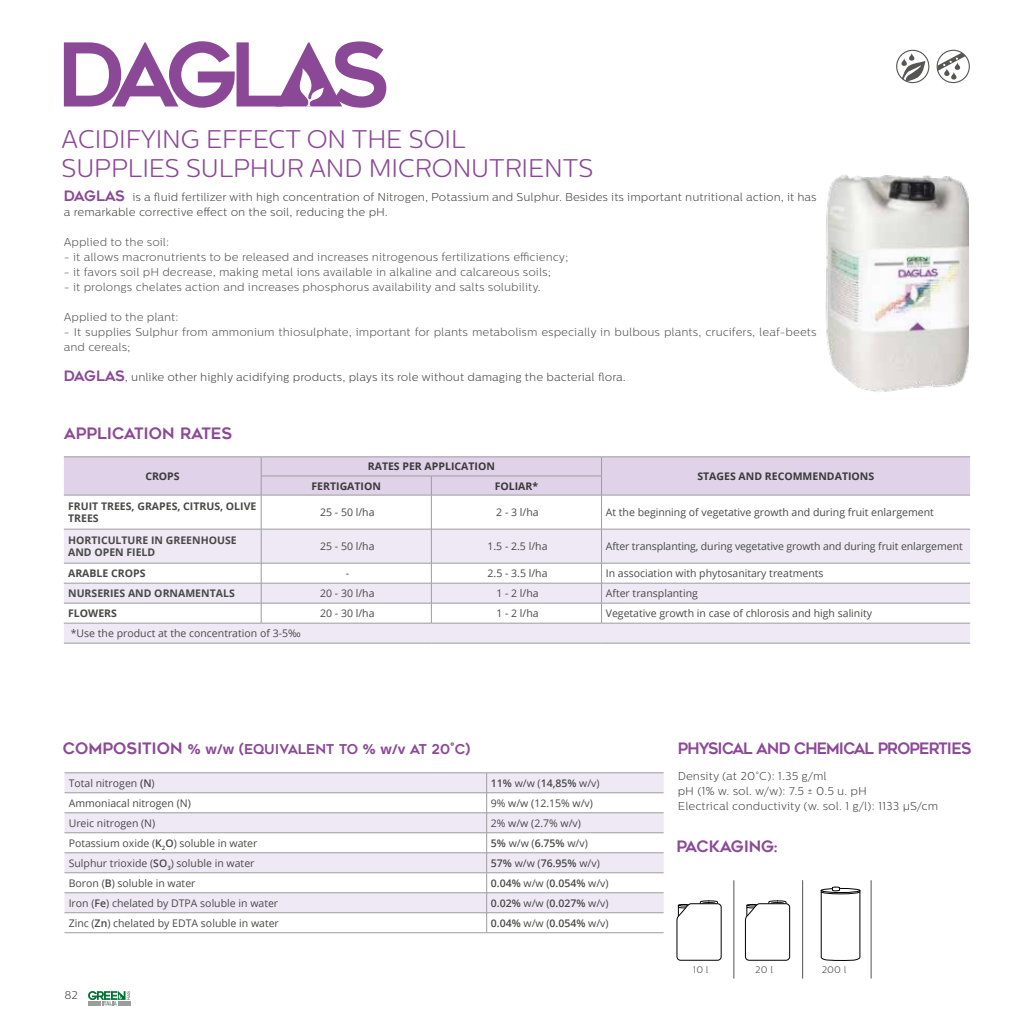
<style>
.page{position:relative;width:1021px;height:1021px;background:#fff}
.page>*{position:absolute;margin:0;border:0;box-sizing:border-box;transform-origin:0 0}
.t1{font:300 25.5px/28.5px "Centrale Sans Rounded";letter-spacing:-.03em;color:#8b4896}
.t2{font:15.6px "Geometos";letter-spacing:-.05em;color:#8b4896}
.t3{font:15.6px "Geometos";color:#8b4896}
.t4{font:15.6px "Geometos";letter-spacing:-.02em;color:#8b4896}
.t5{font:13.5px "Geometos";letter-spacing:-.01em;color:#8b4896}
.t6{font:300 11.4px/15px "Centrale Sans Rounded";color:#565655}
.t7{font:300 11.4px/15px "Centrale Sans Rounded";color:#484847}
.t8{font:300 11.25px "Centrale Sans Rounded";color:#484847}
.t9{font:10.5px "Open Sans";color:#484847}
.t10{font:700 10.5px/12.6px "Open Sans";color:#484847}
.t11{font:600 10.5px "Open Sans";color:#484847}
.t12{font:700 10.5px "Open Sans";color:#3a3a39}
.t13{font:300 9.45px "Centrale Sans Rounded";color:#484847}
.s1{font-family:"Geometos";font-weight:400;font-size:14.25px;color:#8b4896}
.s2{font-size:15.6px}
.s3{font-family:"Open Sans";font-weight:700}
.s4{font-weight:600}
.s5{font-weight:400}
</style>
<div class="page">
<svg style="left:88px;top:991px;width:42px;height:14px"></svg>
<svg style="left:909px;top:53px;width:5px;height:8px"></svg>
<svg style="left:901px;top:61px;width:24px;height:21px"></svg>
<div style="left:896px;top:50px;width:33px;height:33px;border:1px solid #565655;border-radius:50%"></div>
<div style="left:944px;top:68px;width:5px;height:8px;background:#565655;border-radius:2px"></div>
<svg style="left:951px;top:72px;width:5px;height:8px"></svg>
<div style="left:936px;top:50px;width:33px;height:33px;border:1px solid #565655;border-radius:50%"></div>
<svg style="left:937px;top:53px;width:28px;height:18px"></svg>
<svg style="left:64px;top:496px;width:906px;height:33px"></svg>
<div style="left:64px;top:530px;width:906px;height:113px;background:#efe9f5"></div>
<hr style="left:64px;top:495px;width:197px;height:1px;background:#9c9c9d">
<hr style="left:261px;top:495px;width:170px;height:1px;background:#9c9c9d">
<hr style="left:261px;top:495px;width:1px;height:34px;background:#9c9c9d">
<hr style="left:431px;top:495px;width:170px;height:1px;background:#9c9c9d">
<hr style="left:431px;top:495px;width:1px;height:34px;background:#9c9c9d">
<hr style="left:601px;top:495px;width:369px;height:1px;background:#9c9c9d">
<hr style="left:64px;top:529px;width:197px;height:1px;background:#9c9c9d">
<hr style="left:261px;top:529px;width:170px;height:1px;background:#9c9c9d">
<hr style="left:261px;top:529px;width:1px;height:34px;background:#9c9c9d">
<hr style="left:431px;top:529px;width:170px;height:1px;background:#9c9c9d">
<hr style="left:431px;top:529px;width:1px;height:34px;background:#9c9c9d">
<hr style="left:64px;top:623px;width:197px;height:1px;background:#9c9c9d">
<hr style="left:261px;top:623px;width:170px;height:1px;background:#9c9c9d">
<hr style="left:431px;top:623px;width:170px;height:1px;background:#9c9c9d">
<hr style="left:64px;top:643px;width:197px;height:1px;background:#9c9c9d">
<hr style="left:261px;top:643px;width:170px;height:1px;background:#9c9c9d">
<hr style="left:431px;top:643px;width:170px;height:1px;background:#9c9c9d">
<hr style="left:601px;top:643px;width:369px;height:1px;background:#9c9c9d">
<hr style="left:64px;top:456px;width:197px;height:1px;background:#9c9c9d">
<hr style="left:261px;top:456px;width:170px;height:1px;background:#9c9c9d">
<hr style="left:431px;top:456px;width:170px;height:1px;background:#9c9c9d">
<hr style="left:601px;top:456px;width:369px;height:1px;background:#9c9c9d">
<hr style="left:601px;top:623px;width:369px;height:1px;background:#9c9c9d">
<hr style="left:601px;top:529px;width:369px;height:1px;background:#9c9c9d">
<svg style="left:64px;top:457px;width:906px;height:38px;background:#dcd0e6"></svg>
<hr style="left:601px;top:495px;width:1px;height:34px;background:#9c9c9d">
<hr style="left:601px;top:529px;width:1px;height:34px;background:#9c9c9d">
<svg style="left:64px;top:563px;width:906px;height:60px"></svg>
<svg style="left:676px;top:900px;width:45px;height:60px"></svg>
<svg style="left:745px;top:900px;width:45px;height:60px"></svg>
<hr style="left:733px;top:880px;width:1px;height:98px;background:#565655">
<hr style="left:802px;top:880px;width:1px;height:98px;background:#565655">
<hr style="left:870px;top:880px;width:1px;height:98px;background:#565655">
<hr style="left:64px;top:932px;width:422px;height:1px;background:#9c9c9d">
<hr style="left:486px;top:932px;width:177px;height:1px;background:#9c9c9d">
<svg style="left:64px;top:773px;width:599px;height:159px"></svg>
<hr style="left:64px;top:772px;width:422px;height:1px;background:#9c9c9d">
<hr style="left:486px;top:772px;width:177px;height:1px;background:#9c9c9d">
<svg style="left:64px;top:41px;width:322px;height:67px"></svg>
<svg style="left:820px;top:886px;width:40px;height:75px"></svg>
<img style="left:825px;top:174px;width:143px;height:218px">
<h1 class="t1" style="left:61px;top:125px;width:533px">ACIDIFYING EFFECT ON THE SOIL<br>SUPPLIES SULPHUR AND MICRONUTRIENTS</h1>
<p class="t7" style="left:64px;top:189px;width:754px"><span class="s1">DAGLAS</span> is a fluid fertilizer with high concentration of Nitrogen, Potassium and Sulphur. Besides its important nutritional action, it has a remarkable corrective effect on the soil, reducing the pH.</p>
<p class="t6" style="left:64px;top:234px;width:107px">Applied to the soil:</p>
<p class="t6" style="left:64px;top:249px;width:506px">- it allows macronutrients to be released and increases nitrogenous fertilizations efficiency;</p>
<p class="t6" style="left:64px;top:264px;width:489px">- it favors soil pH decrease, making metal ions available in alkaline and calcareous soils;</p>
<p class="t6" style="left:64px;top:279px;width:478px">- it prolongs chelates action and increases phosphorus availability and salts solubility.</p>
<p class="t6" style="left:64px;top:309px;width:116px">Applied to the plant:</p>
<p class="t6" style="left:64px;top:324px;width:754px">- It supplies Sulphur from ammonium thiosulphate, important for plants metabolism especially in bulbous plants, crucifers, leaf-beets and cereals;</p>
<p class="t7" style="left:64px;top:369px;width:563px"><span class="s1">DAGLAS</span>, unlike other highly acidifying products, plays its role without damaging the bacterial flora.</p>
<h2 class="t3" style="left:64px;top:427px;width:170px">APPLICATION RATES</h2>
<p class="t12" style="left:145px;top:469px;width:36px">CROPS</p>
<p class="t12" style="left:368px;top:459px;width:129px">RATES PER APPLICATION</p>
<p class="t12" style="left:311px;top:478px;width:71px">FERTIGATION</p>
<p class="t12" style="left:494px;top:478px;width:45px">FOLIAR*</p>
<p class="t12" style="left:697px;top:469px;width:178px">STAGES AND RECOMMENDATIONS</p>
<p class="t10" style="left:68px;top:499px;width:190px">FRUIT TREES, GRAPES, CITRUS, OLIVE<br>TREES</p>
<p class="t9" style="left:320px;top:505px;width:56px">25 - 50 l/ha</p>
<p class="t9" style="left:496px;top:505px;width:44px">2 - 3 l/ha</p>
<p class="t9" style="left:605px;top:505px;width:329px">At the beginning of vegetative growth and during fruit enlargement</p>
<p class="t10" style="left:68px;top:533px;width:170px">HORTICULTURE IN GREENHOUSE<br>AND OPEN FIELD</p>
<p class="t9" style="left:320px;top:539px;width:56px">25 - 50 l/ha</p>
<p class="t9" style="left:487px;top:539px;width:61px">1.5 - 2.5 l/ha</p>
<p class="t9" style="left:605px;top:539px;width:358px">After transplanting, during vegetative growth and during fruit enlargement</p>
<p class="t10" style="left:68px;top:567px;width:79px">ARABLE CROPS</p>
<p class="t9" style="left:345px;top:566px;width:5px">-</p>
<p class="t9" style="left:487px;top:566px;width:61px">2.5 - 3.5 l/ha</p>
<p class="t9" style="left:605px;top:566px;width:219px">In association with phytosanitary treatments</p>
<p class="t10" style="left:68px;top:587px;width:168px">NURSERIES AND ORNAMENTALS</p>
<p class="t9" style="left:320px;top:586px;width:56px">20 - 30 l/ha</p>
<p class="t9" style="left:496px;top:586px;width:44px">1 - 2 l/ha</p>
<p class="t9" style="left:605px;top:586px;width:94px">After transplanting</p>
<p class="t10" style="left:68px;top:606px;width:50px">FLOWERS</p>
<p class="t9" style="left:320px;top:606px;width:56px">20 - 30 l/ha</p>
<p class="t9" style="left:496px;top:606px;width:44px">1 - 2 l/ha</p>
<p class="t9" style="left:605px;top:606px;width:268px">Vegetative growth in case of chlorosis and high salinity</p>
<p class="t9" style="left:71px;top:626px;width:231px">*Use the product at the concentration of 3-5‰</p>
<p class="t5" style="left:63px;top:743px;width:409px"><span class="s2">COMPOSITION</span> % <span class="s3">w/w</span> (EQUIVALENT TO % <span class="s3">w/v</span> AT 20°C)</p>
<p class="t9" style="left:69px;top:775px;width:87px">Total nitrogen <span class="s4">(N</span>)</p>
<p class="t11" style="left:491px;top:775px;width:110px">11% <span class="s5">w/w (</span>14,85% <span class="s5">w/v)</span></p>
<p class="t9" style="left:69px;top:795px;width:124px">Ammoniacal nitrogen (N)</p>
<p class="t9" style="left:491px;top:795px;width:103px">9% w/w (12.15% w/v)</p>
<p class="t9" style="left:69px;top:815px;width:88px">Ureic nitrogen (N)</p>
<p class="t9" style="left:491px;top:815px;width:91px">2% w/w (2.7% w/v)</p>
<p class="t9" style="left:69px;top:835px;width:190px">Potassium oxide (<span class="s4">K</span><sub>2</sub><span class="s4">O</span>) soluble in water</p>
<p class="t9" style="left:491px;top:835px;width:98px"><span class="s4">5%</span> w/w (<span class="s4">6.75%</span> w/v)</p>
<p class="t9" style="left:69px;top:855px;width:187px">Sulphur trioxide (<span class="s4">SO</span><sub>3</sub>) soluble in water</p>
<p class="t11" style="left:491px;top:855px;width:110px">57% <span class="s5">w/w (</span>76.95% <span class="s5">w/v)</span></p>
<p class="t9" style="left:69px;top:875px;width:128px">Boron (<span class="s4">B</span>) soluble in water</p>
<p class="t11" style="left:491px;top:875px;width:119px">0.04% <span class="s5">w/w (</span>0.054% <span class="s5">w/v)</span></p>
<p class="t9" style="left:69px;top:895px;width:211px">Iron (<span class="s4">Fe</span>) chelated by DTPA soluble in water</p>
<p class="t11" style="left:491px;top:895px;width:119px">0.02% <span class="s5">w/w (</span>0.027% <span class="s5">w/v)</span></p>
<p class="t9" style="left:69px;top:915px;width:212px">Zinc (<span class="s4">Zn</span>) chelated by EDTA soluble in water</p>
<p class="t11" style="left:491px;top:915px;width:119px">0.04% <span class="s5">w/w (</span>0.054% <span class="s5">w/v)</span></p>
<p class="t8" style="left:65px;top:988px;width:15px">82</p>
<h2 class="t2" style="left:677px;top:742px;width:295px">PHYSICAL AND CHEMICAL PROPERTIES</h2>
<p class="t7" style="left:677px;top:768px;width:262px">Density (at 20°C): 1.35 g/ml<br>pH (1% w. sol. w/w): 7.5 ± 0.5 u. pH<br>Electrical conductivity (w. sol. 1 g/l): 1133 µS/cm</p>
<h2 class="t4" style="left:676px;top:840px;width:102px">PACKAGING:</h2>
<p class="t13" style="left:693px;top:964px;width:17px">10 l</p>
<p class="t13" style="left:755px;top:964px;width:19px">20 l</p>
<p class="t13" style="left:821px;top:964px;width:26px">200 l</p>
</div>
